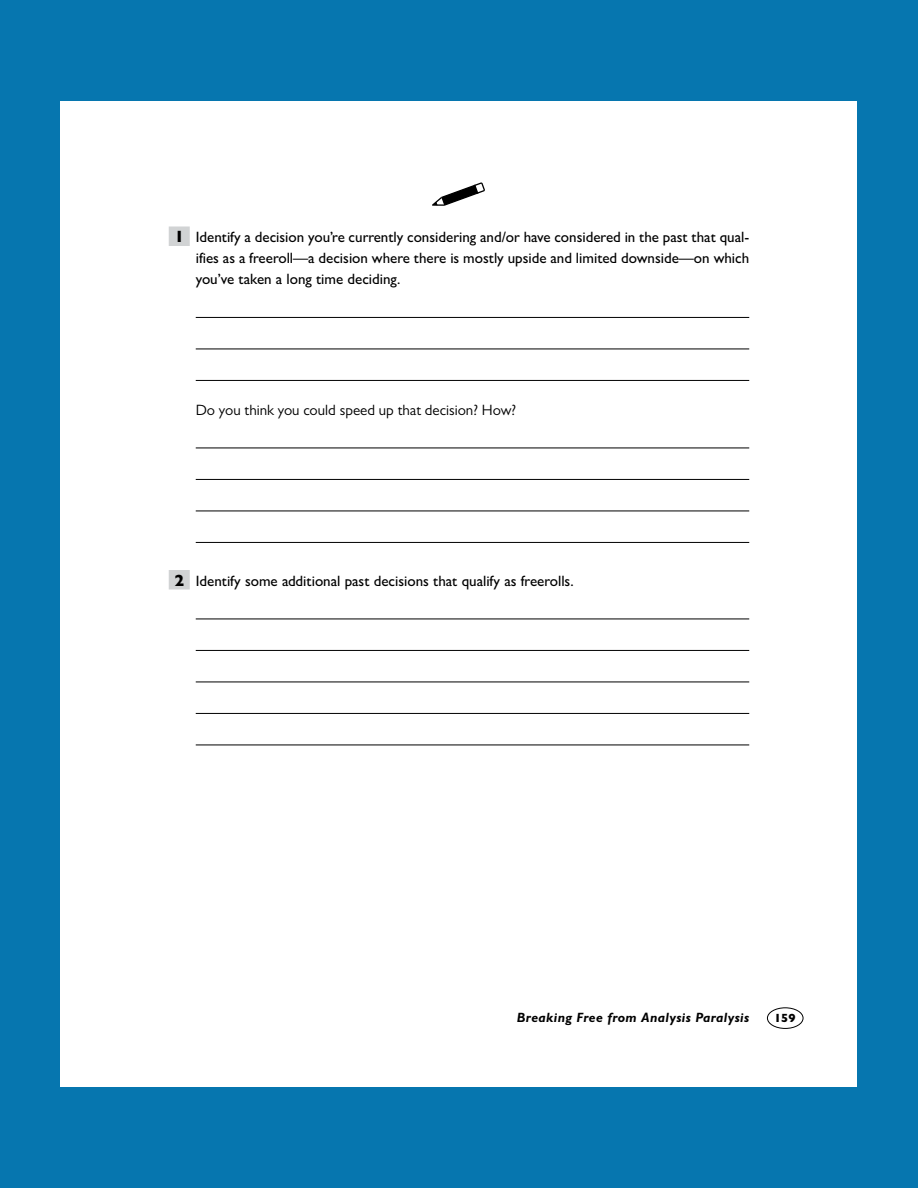
<style>
.page{position:relative;width:918px;height:1188px;background:#0676af}
.page>*{position:absolute;margin:0;border:0;box-sizing:border-box;transform-origin:0 0}
.t1{font:500 15px/21px "Gill Sans MT Std";color:#000;text-align:justify}
.t2{font:15px "Gill Sans MT Std";color:#000}
.t3{font:italic 700 13.5px "Gill Sans MT Std";letter-spacing:.03em;color:#000}
.t4{font:800 12px "Gill Sans MT Std";color:#000}
.s1{font-weight:800;font-size:16.5px}
</style>
<div class="page">
<div style="left:61px;top:101px;width:796px;height:986px;background:#fff"></div>
<div style="left:767px;top:1008px;width:36px;height:21px;border:1px solid #000;border-radius:50%"></div>
<div style="left:169px;top:226px;width:21px;height:20px;background:#d1d3d4"></div>
<hr style="left:196px;top:317px;width:553px;height:1px;background:#000">
<hr style="left:196px;top:349px;width:553px;height:1px;background:#000">
<hr style="left:196px;top:380px;width:553px;height:1px;background:#000">
<hr style="left:196px;top:448px;width:553px;height:1px;background:#000">
<hr style="left:196px;top:479px;width:553px;height:1px;background:#000">
<hr style="left:196px;top:511px;width:553px;height:1px;background:#000">
<hr style="left:196px;top:542px;width:553px;height:1px;background:#000">
<div style="left:169px;top:570px;width:21px;height:20px;background:#d1d3d4"></div>
<hr style="left:196px;top:619px;width:553px;height:1px;background:#000">
<hr style="left:196px;top:650px;width:553px;height:1px;background:#000">
<hr style="left:196px;top:682px;width:553px;height:1px;background:#000">
<hr style="left:196px;top:713px;width:553px;height:1px;background:#000">
<hr style="left:196px;top:745px;width:553px;height:1px;background:#000">
<svg style="left:432px;top:182px;width:53px;height:24px"></svg>
<p class="t1" style="left:196px;top:227px;width:555px;text-indent:-21px"><span class="s1">1</span> Identify a decision you’re currently considering and/or have considered in the past that qual&shy;ifies as a freeroll—a decision where there is mostly upside and limited downside—on which you’ve taken a long time deciding.</p>
<p class="t2" style="left:196px;top:401px;width:322px">Do you think you could speed up that decision? How?</p>
<p class="t1" style="left:175px;top:570px;width:401px"><span class="s1">2</span> Identify some additional past decisions that qualify as freerolls.</p>
<p class="t3" style="left:517px;top:1009px;width:234px">Breaking Free from Analysis Paralysis</p>
<p class="t4" style="left:774px;top:1011px;width:23px">159</p>
</div>
